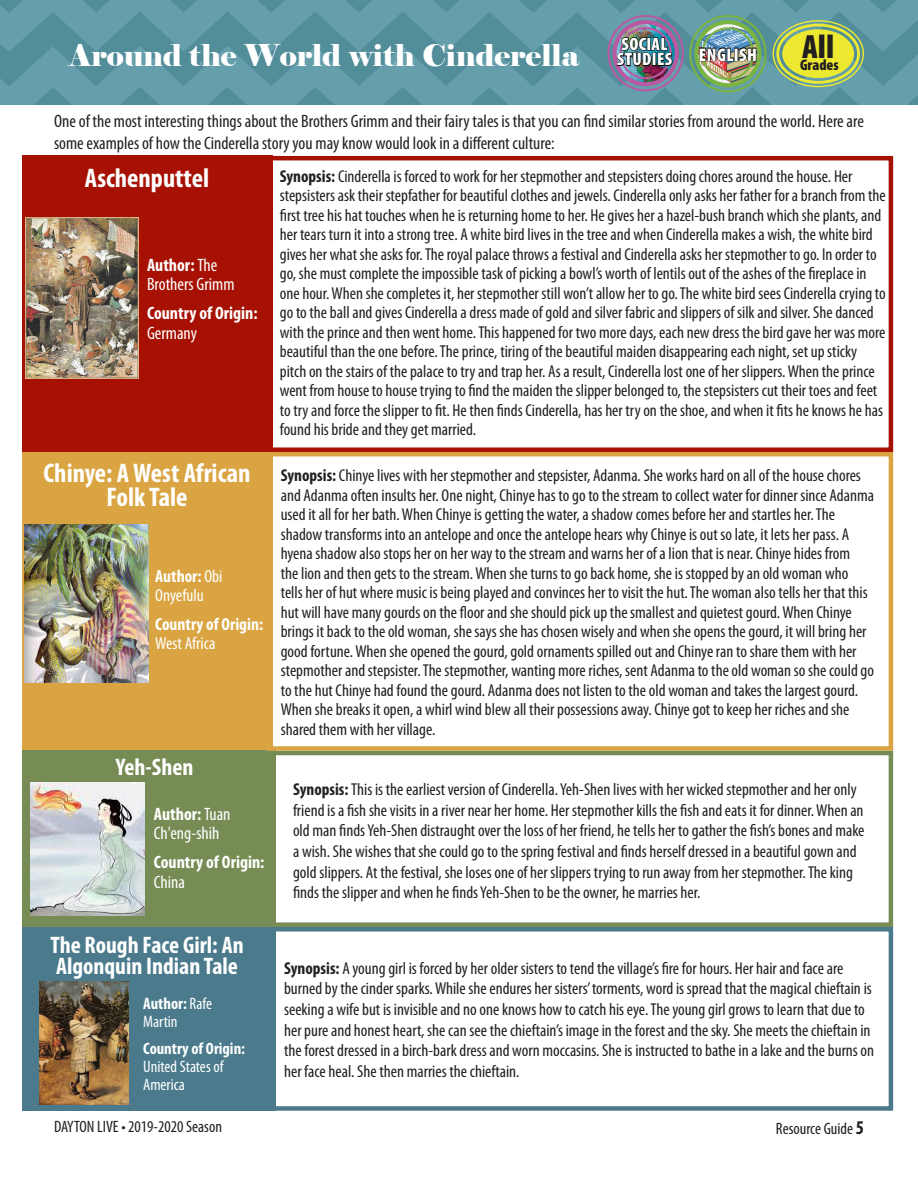
<style>
.page{position:relative;width:918px;height:1188px;background:#fff}
.page>*{position:absolute;margin:0;border:0;box-sizing:border-box;transform-origin:0 0}
.t1{font:900 condensed 33.9px "Myriad Pro";color:#231f20}
.t2{font:30px "Elephant";color:#fff}
.t3{font:700 condensed 27px/24px "Myriad Pro";color:#fff;text-align:center}
.t4{font:700 condensed 24px/21px "Myriad Pro";color:#fff}
.t5{font:900 condensed 18.3px "Myriad Pro";letter-spacing:.02em;color:#fff}
.t6{font:condensed 18px/21.6px "Myriad Pro";color:#231f20}
.t7{font:condensed 18px/19.4px "Myriad Pro";color:#fff}
.t8{font:700 condensed 18px/19.4px "Myriad Pro";color:#fff}
.t9{font:900 condensed 18px/15.5px "Myriad Pro";letter-spacing:.02em;color:#fff}
.t10{font:700 condensed 17.55px/18.9px "Myriad Pro";color:#fff}
.t11{font:condensed 17.55px/18.9px "Myriad Pro";color:#fff}
.t12{font:condensed 17.25px/19.5px "Myriad Pro";color:#231f20}
.t13{font:condensed 16.65px/17.9px "Myriad Pro";color:#fff}
.t14{font:condensed 16.5px "Myriad Pro";color:#231f20}
.t15{font:900 condensed 15.45px "Myriad Pro";color:#231f20}
.s1{font-weight:700}
.s2{font-weight:400}
.s3{font-weight:700;font-size:19.5px}
</style>
<div class="page">
<div style="left:248px;top:751px;width:645px;height:176px;border:4px solid #768c54"></div>
<div style="left:22px;top:156px;width:250px;height:296px;background:#a61103"></div>
<div style="left:22px;top:452px;width:250px;height:299px;background:#d9a441"></div>
<div style="left:22px;top:751px;width:253px;height:176px;background:#768c54"></div>
<div style="left:22px;top:927px;width:253px;height:184px;background:#4a7a8c"></div>
<img style="left:0;top:0;width:918px;height:104px">
<img style="left:696px;top:23px;width:63px;height:62px">
<div style="left:689px;top:15px;width:78px;height:77px;border:2px solid #79b442;border-radius:50%"></div>
<div style="left:694px;top:20px;width:68px;height:67px;border:4px solid #79b442;border-radius:50%"></div>
<div style="left:702px;top:27px;width:52px;height:53px;border:2px solid #79b442;border-radius:50%"></div>
<svg style="left:699px;top:42px;width:58px;height:22px"></svg>
<div style="left:776px;top:24px;width:84px;height:60px;border:3px solid #ede931;border-radius:50%"></div>
<div style="left:782px;top:29px;width:72px;height:49px;background:#ede931;border-radius:50%"></div>
<div style="left:773px;top:20px;width:91px;height:67px;border:1px solid #ede931;border-radius:50%"></div>
<img style="left:615px;top:22px;width:62px;height:62px">
<div style="left:608px;top:15px;width:76px;height:76px;border:2px solid #b959a3;border-radius:50%"></div>
<div style="left:613px;top:20px;width:66px;height:66px;border:4px solid #b959a3;border-radius:50%"></div>
<img style="left:616px;top:22px;width:57px;height:45px">
<img style="left:26px;top:218px;width:112px;height:160px">
<img style="left:31px;top:782px;width:114px;height:134px">
<img style="left:25px;top:525px;width:124px;height:157px">
<img style="left:39px;top:982px;width:89px;height:123px">
<div style="left:253px;top:156px;width:640px;height:296px;border:4px solid #a61103"></div>
<div style="left:267px;top:452px;width:626px;height:299px;border:4px solid #d9a441"></div>
<div style="left:268px;top:927px;width:625px;height:184px;border:4px solid #4a7a8c"></div>
<p class="t2" style="left:69px;top:37px;width:511px">Around the World with Cinderella</p>
<p class="t9" style="left:617px;top:36px;width:57px">SOCIAL<br>STUDIES</p>
<p class="t5" style="left:699px;top:43px;width:59px">ENGLISH</p>
<h1 class="t1" style="left:802px;top:25px;width:34px">All</h1>
<p class="t15" style="left:800px;top:55px;width:40px">Grades</p>
<p class="t6" style="left:54px;top:110px;width:811px">One of the most interesting things about the Brothers Grimm and their fairy tales is that you can find similar stories from around the world. Here are some examples of how the Cinderella story you may know would look in a different culture:</p>
<p class="t12" style="left:280px;top:166px;width:607px"><span class="s1">Synopsis:</span> Cinderella is forced to work for her stepmother and stepsisters doing chores around the house. Her stepsisters ask their stepfather for beautiful clothes and jewels. Cinderella only asks her father for a branch from the first tree his hat touches when he is returning home to her. He gives her a hazel-bush branch which she plants, and her tears turn it into a strong tree. A white bird lives in the tree and when Cinderella makes a wish, the white bird gives her what she asks for. The royal palace throws a festival and Cinderella asks her stepmother to go. In order to go, she must complete the impossible task of picking a bowl’s worth of lentils out of the ashes of the fireplace in one hour. When she completes it, her stepmother still won’t allow her to go. The white bird sees Cinderella crying to go to the ball and gives Cinderella a dress made of gold and silver fabric and slippers of silk and silver. She danced with the prince and then went home. This happened for two more days, each new dress the bird gave her was more beautiful than the one before. The prince, tiring of the beautiful maiden disappearing each night, set up sticky pitch on the stairs of the palace to try and trap her. As a result, Cinderella lost one of her slippers. When the prince went from house to house trying to find the maiden the slipper belonged to, the stepsisters cut their toes and feet to try and force the slipper to fit. He then finds Cinderella, has her try on the shoe, and when it fits he knows he has found his bride and they get married.</p>
<p class="t12" style="left:281px;top:465px;width:595px"><span class="s1">Synopsis:</span> Chinye lives with her stepmother and stepsister, Adanma. She works hard on all of the house chores and Adanma often insults her. One night, Chinye has to go to the stream to collect water for dinner since Adanma used it all for her bath. When Chinye is getting the water, a shadow comes before her and startles her. The shadow transforms into an antelope and once the antelope hears why Chinye is out so late, it lets her pass. A hyena shadow also stops her on her way to the stream and warns her of a lion that is near. Chinye hides from<br>the lion and then gets to the stream. When she turns to go back home, she is stopped by an old woman who tells her of hut where music is being played and convinces her to visit the hut. The woman also tells her that this hut will have many gourds on the floor and she should pick up the smallest and quietest gourd. When Chinye brings it back to the old woman, she says she has chosen wisely and when she opens the gourd, it will bring her good fortune. When she opened the gourd, gold ornaments spilled out and Chinye ran to share them with her stepmother and stepsister. The stepmother, wanting more riches, sent Adanma to the old woman so she could go to the hut Chinye had found the gourd. Adanma does not listen to the old woman and takes the largest gourd.<br>When she breaks it open, a whirl wind blew all their possessions away. Chinye got to keep her riches and she shared them with her village.</p>
<p class="t3" style="left:85px;top:166px;width:126px">Aschenputtel</p>
<p class="t7" style="left:147px;top:255px;width:89px"><span class="s1">Author:</span> The<br>Brothers Grimm</p>
<p class="t8" style="left:147px;top:303px;width:112px">Country of Origin:<br><span class="s2">Germany</span></p>
<p class="t3" style="left:44px;top:460px;width:209px">Chinye: A West African<br>Folk Tale</p>
<p class="t11" style="left:155px;top:567px;width:69px"><span class="s1">Author:</span> Obi<br>Onyefulu</p>
<p class="t10" style="left:155px;top:614px;width:109px">Country of Origin:<br><span class="s2">West Africa</span></p>
<p class="t4" style="left:116px;top:756px;width:79px">Yeh-Shen</p>
<p class="t7" style="left:154px;top:804px;width:78px"><span class="s1">Author:</span> Tuan<br>Ch'eng-shih</p>
<p class="t8" style="left:154px;top:852px;width:112px">Country of Origin:<br><span class="s2">China</span></p>
<p class="t4" style="left:50px;top:934px;width:195px">The Rough Face Girl: An<br>Algonquin Indian Tale</p>
<p class="t13" style="left:143px;top:995px;width:71px"><span class="s1">Author:</span> Rafe<br>Martin</p>
<p class="t13" style="left:143px;top:1040px;width:103px"><span class="s1">Country of Origin:<br></span>United States of<br>America</p>
<p class="t12" style="left:293px;top:779px;width:573px;line-height:20.7px"><span class="s1">Synopsis:</span> This is the earliest version of Cinderella. Yeh-Shen lives with her wicked stepmother and her only friend is a fish she visits in a river near her home. Her stepmother kills the fish and eats it for dinner. When an old man finds Yeh-Shen distraught over the loss of her friend, he tells her to gather the fish’s bones and make a wish. She wishes that she could go to the spring festival and finds herself dressed in a beautiful gown and gold slippers. At the festival, she loses one of her slippers trying to run away from her stepmother. The king finds the slipper and when he finds Yeh-Shen to be the owner, he marries her.</p>
<p class="t12" style="left:284px;top:957px;width:592px;line-height:20.7px"><span class="s1">Synopsis:</span> A young girl is forced by her older sisters to tend the village’s fire for hours. Her hair and face are burned by the cinder sparks. While she endures her sisters’ torments, word is spread that the magical chieftain is seeking a wife but is invisible and no one knows how to catch his eye. The young girl grows to learn that due to her pure and honest heart, she can see the chieftain’s image in the forest and the sky. She meets the chieftain in the forest dressed in a birch-bark dress and worn moccasins. She is instructed to bathe in a lake and the burns on her face heal. She then marries the chieftain.</p>
<p class="t14" style="left:54px;top:1116px;width:170px">DAYTON LIVE • 2019-2020 Season</p>
<p class="t14" style="left:776px;top:1119px;width:90px">Resource Guide <span class="s3">5</span></p>
</div>
